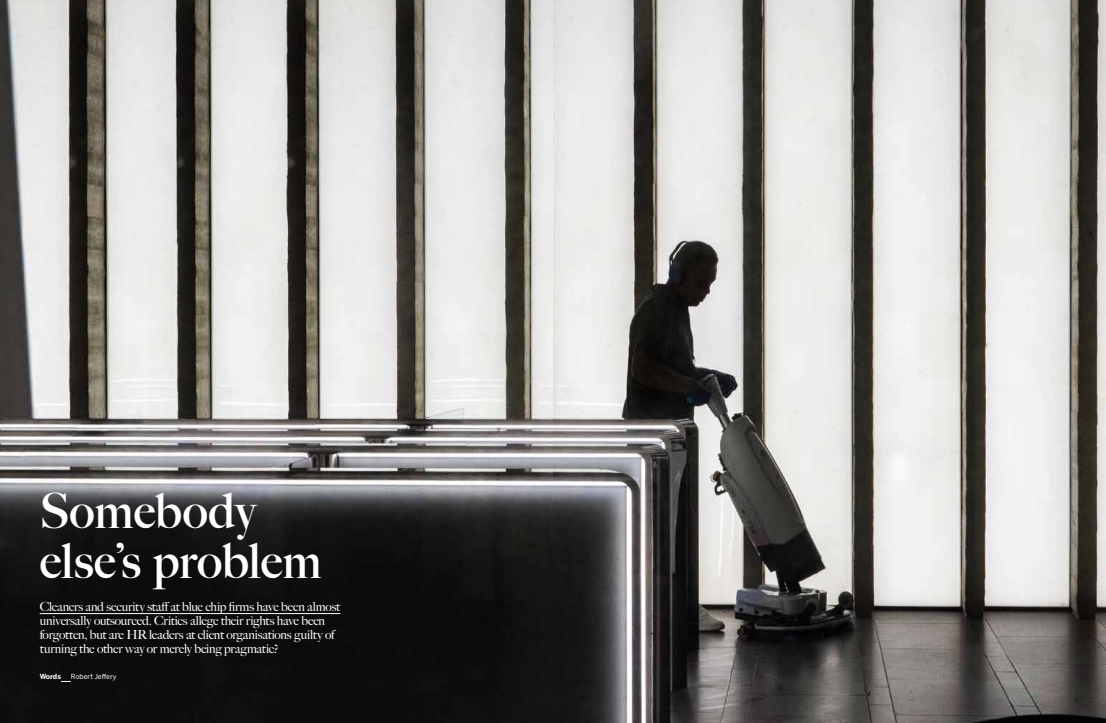
<style>
.page{position:relative;width:1106px;height:723px;background:#fff}
.page>*{position:absolute;margin:0;border:0;box-sizing:border-box;transform-origin:0 0}
.t1{font:700 48.7px/49.6px "Big Caslon FB";letter-spacing:.005em;color:#fff}
.t2{font:12.5px/14px "Big Caslon FB";letter-spacing:-.02em;color:#fff}
.t3{font:7px "Benton Sans";color:#fff}
.t4{font:700 7px "Benton Sans";letter-spacing:-.01em;color:#fff}
</style>
<div class="page">
<img style="left:0;top:0;width:553px;height:723px">
<img style="left:553px;top:0;width:553px;height:723px">
<hr style="left:40px;top:613px;width:300px;height:1px;background:#fff">
<h1 class="t1" style="left:40px;top:486px;width:283px">Somebody else’s problem</h1>
<p class="t2" style="left:40px;top:600px;width:302px">Cleaners and security staff at blue chip firms have been almost universally outsourced. Critics allege their rights have been forgotten, but are HR leaders at client organisations guilty of turning the other way or merely being pragmatic?</p>
<p class="t4" style="left:40px;top:673px;width:23px">Words</p>
<p class="t3" style="left:71px;top:673px;width:47px">Robert Jeffery</p>
</div>
